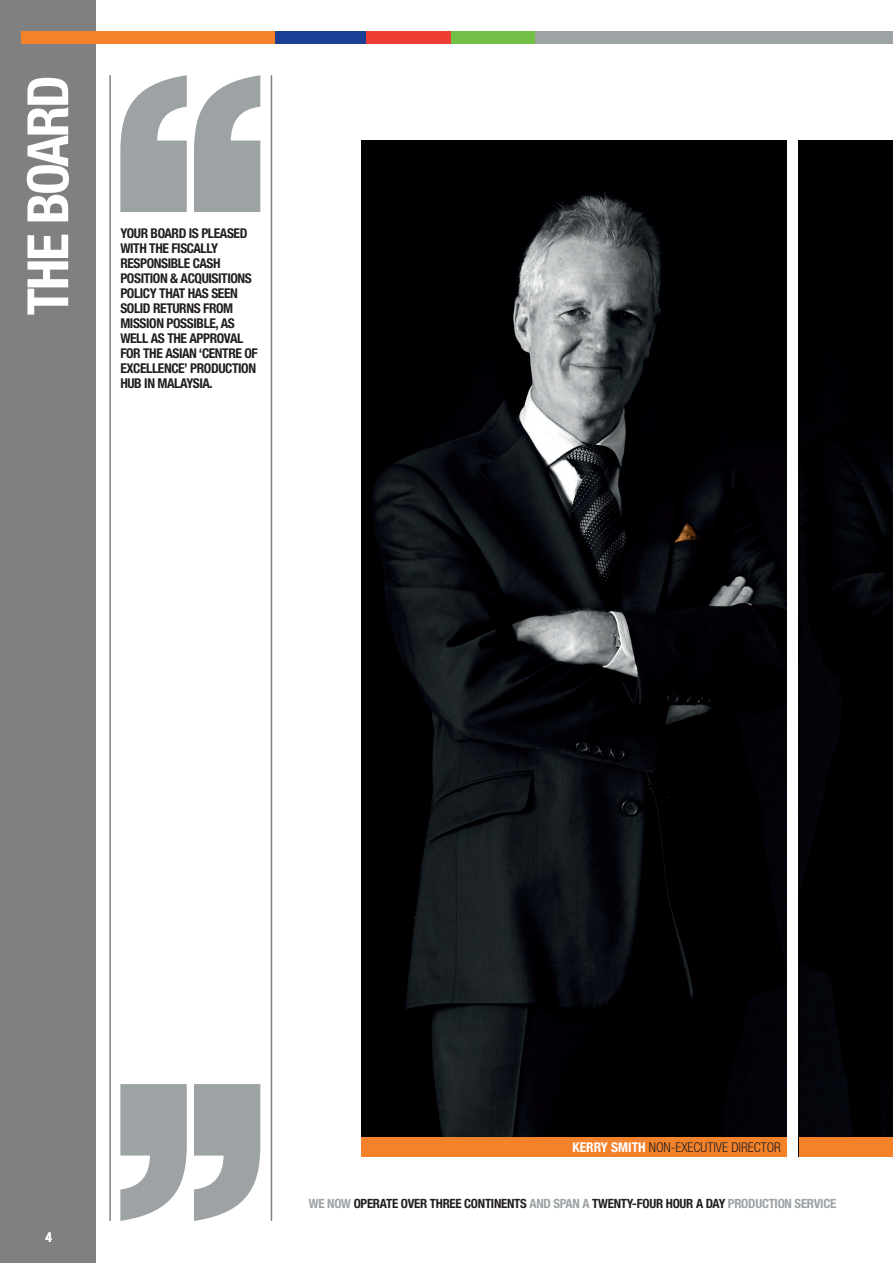
<style>
.page{position:relative;width:893px;height:1263px;background:#fff}
.page>*{position:absolute;margin:0;border:0;box-sizing:border-box;transform-origin:0 0}
.t1{font:700 condensed 57px "Helvetica Neue LT Std";letter-spacing:-.04em;color:#fff}
.t2{font:700 condensed 13.5px/15px "Helvetica Neue LT Std";letter-spacing:-.03em;color:#231f20}
.t3{font:300 condensed 13.5px "Helvetica Neue LT Std";color:#231f20}
.t4{font:700 condensed 13.5px "Helvetica Neue LT Std";color:#fff}
.t5{font:700 condensed 12.75px "Helvetica Neue LT Std";letter-spacing:-.02em;color:#231f20}
.s1{font-weight:700;color:#fff}
.s2{color:#9da2a5}
</style>
<div class="page">
<div style="left:0;top:0;width:96px;height:1263px;background:#808083"></div>
<div style="left:275px;top:31px;width:91px;height:13px;background:#1b3f94"></div>
<div style="left:366px;top:31px;width:85px;height:13px;background:#ee3e34"></div>
<div style="left:451px;top:31px;width:84px;height:13px;background:#71bf44"></div>
<div style="left:535px;top:31px;width:358px;height:13px;background:#9da2a5"></div>
<hr style="left:271px;top:75px;width:1px;height:1146px;background:#808083">
<hr style="left:109px;top:75px;width:2px;height:1146px;background:#808083">
<svg style="left:120px;top:1084px;width:140px;height:137px"></svg>
<svg style="left:120px;top:75px;width:140px;height:137px"></svg>
<div style="left:21px;top:31px;width:254px;height:13px;background:#f4822b"></div>
<img style="left:799px;top:140px;width:94px;height:997px">
<img style="left:361px;top:140px;width:426px;height:997px">
<div style="left:361px;top:1137px;width:426px;height:20px;background:#f4822b"></div>
<div style="left:799px;top:1137px;width:94px;height:20px;background:#f4822b"></div>
<h1 class="t1" style="left:27px;top:315px;width:242px;rotate:-90deg">THE BOARD</h1>
<p class="t2" style="left:120px;top:227px;width:139px">YOUR BOARD IS PLEASED<br>WITH THE FISCALLY<br>RESPONSIBLE CASH<br>POSITION &amp; ACQUISITIONS<br>POLICY THAT HAS SEEN<br>SOLID RETURNS FROM<br>MISSION POSSIBLE, AS<br>WELL AS THE APPROVAL<br>FOR THE ASIAN ‘CENTRE OF<br>EXCELLENCE’ PRODUCTION<br>HUB IN MALAYSIA.</p>
<p class="t4" style="left:46px;top:1232px;width:8px">4</p>
<p class="t3" style="left:572px;top:1142px;width:210px"><span class="s1">KERRY SMITH</span> NON-EXECUTIVE DIRECTOR</p>
<p class="t5" style="left:309px;top:1199px;width:529px"><span class="s2">WE NOW</span> OPERATE OVER THREE CONTINENTS <span class="s2">AND SPAN A</span> TWENTY-FOUR HOUR A DAY <span class="s2">PRODUCTION SERVICE</span></p>
</div>
